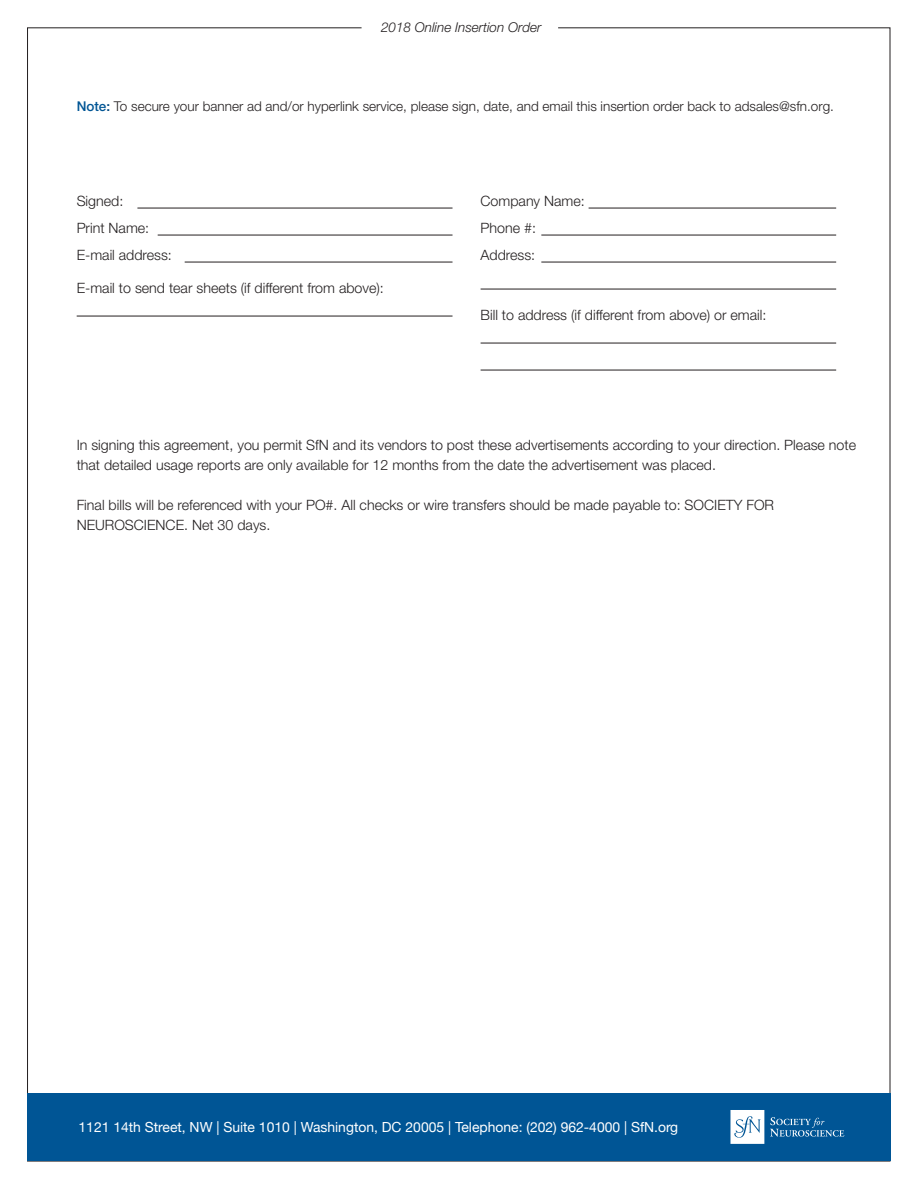
<style>
.page{position:relative;width:918px;height:1188px;background:#fff}
.page>*{position:absolute;margin:0;border:0;box-sizing:border-box;transform-origin:0 0}
.text{font:300 14.25px/19.5px "Helvetica Neue";color:#231f20}
.t1{font:13.95px "Helvetica Neue";color:#fff}
.text-2{font:300 13.5px "Helvetica Neue";color:#231f20}
.text-3{font:italic 300 13.5px "Helvetica Neue";color:#231f20}
.s1{font-weight:500;color:#005595}
.s2{font-weight:500;color:#00467e}
</style>
<div class="page">
<div style="left:27px;top:1093px;width:864px;height:68px;background:#005595"></div>
<svg style="left:770px;top:1117px;width:74px;height:20px"></svg>
<svg style="left:730px;top:1110px;width:34px;height:34px"></svg>
<hr style="left:137px;top:208px;width:316px;height:1px;background:#231f20">
<hr style="left:158px;top:235px;width:295px;height:1px;background:#231f20">
<hr style="left:185px;top:262px;width:268px;height:1px;background:#231f20">
<hr style="left:77px;top:316px;width:376px;height:1px;background:#231f20">
<hr style="left:589px;top:208px;width:247px;height:1px;background:#231f20">
<hr style="left:541px;top:235px;width:295px;height:1px;background:#231f20">
<hr style="left:541px;top:262px;width:295px;height:1px;background:#231f20">
<hr style="left:481px;top:289px;width:355px;height:1px;background:#231f20">
<hr style="left:481px;top:343px;width:355px;height:1px;background:#231f20">
<hr style="left:481px;top:370px;width:355px;height:1px;background:#231f20">
<p class="text-3" style="left:381px;top:19px;width:162px">2018 Online Insertion Order</p>
<p class="text-2" style="left:77px;top:98px;width:759px"><span class="s1">Note</span><span class="s2">:</span> To secure your banner ad and/or hyperlink service, please sign, date, and email this insertion order back to adsales@sfn.org.</p>
<p class="text" style="left:77px;top:191px;width:48px">Signed:</p>
<p class="text" style="left:77px;top:218px;width:74px">Print Name:</p>
<p class="text" style="left:77px;top:245px;width:97px">E-mail address:</p>
<p class="text" style="left:77px;top:278px;width:309px">E-mail to send tear sheets (if different from above):</p>
<p class="text" style="left:481px;top:191px;width:106px">Company Name:</p>
<p class="text" style="left:481px;top:218px;width:57px">Phone #:</p>
<p class="text" style="left:481px;top:245px;width:56px">Address:</p>
<p class="text" style="left:481px;top:305px;width:287px">Bill to address (if different from above) or email:</p>
<p class="text" style="left:77px;top:435px;width:781px">In signing this agreement, you permit SfN and its vendors to post these advertisements according to your direction. Please note that detailed usage reports are only available for 12 months from the date the advertisement was placed.</p>
<p class="text" style="left:77px;top:495px;width:699px">Final bills will be referenced with your PO#. All checks or wire transfers should be made payable to: SOCIETY FOR<br>NEUROSCIENCE. Net 30 days.</p>
<p class="t1" style="left:79px;top:1117px;width:601px">1121 14th Street, NW | Suite 1010 | Washington, DC 20005 | Telephone: (202) 962-4000 | SfN.org</p>
</div>
